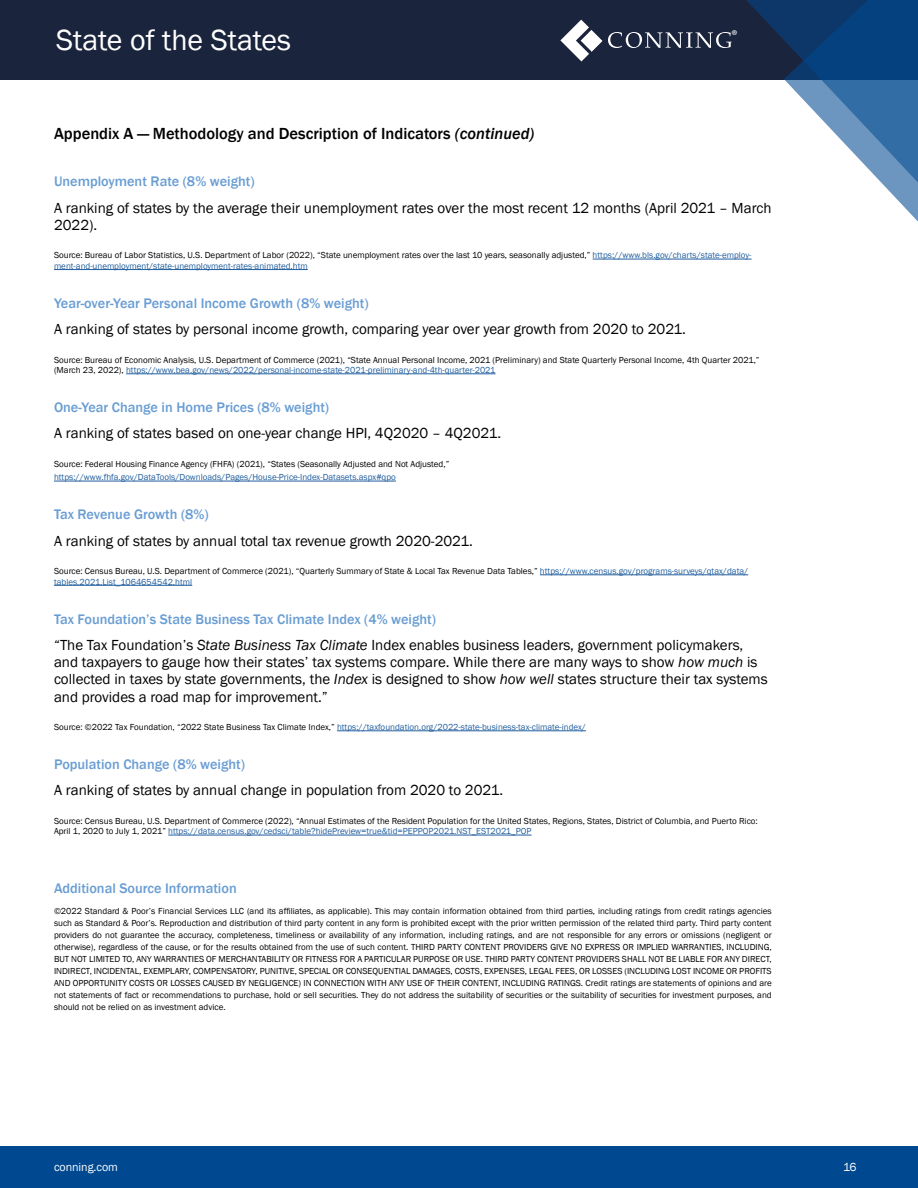
<style>
.page{position:relative;width:918px;height:1188px;background:#fff}
.page>*{position:absolute;margin:0;border:0;box-sizing:border-box;transform-origin:0 0}
.t1{font:30px "Franklin Gothic";color:#fff}
.t2{font:500 16.5px "Franklin Gothic";color:#000}
.t3{font:15px/17.2px "Franklin Gothic";color:#000}
.t4{font:14.4px "Myriad Pro";color:#fff}
.t5{font:500 14.25px "Franklin Gothic";color:#699dd3}
.t6{font:12px "Franklin Gothic";letter-spacing:-.005em;color:#fff}
.t7{font:9px/12px "Franklin Gothic";color:#000}
.t8{font:9px "Franklin Gothic";color:#215e9e}
.s1{font-style:italic}
.s2{color:#215e9e}
.s3{color:#000}
</style>
<div class="page">
<div style="left:0;top:1147px;width:918px;height:41px;background:#004990"></div>
<div style="left:0;top:0;width:918px;height:80px;background:#1b243d"></div>
<svg style="left:581px;top:0;width:203px;height:62px"></svg>
<svg style="left:784px;top:0;width:134px;height:222px"></svg>
<svg style="left:608px;top:32px;width:124px;height:16px"></svg>
<svg style="left:560px;top:20px;width:42px;height:41px"></svg>
<hr style="left:593px;top:259px;width:159px;height:1px;background:#215e9e">
<hr style="left:54px;top:269px;width:254px;height:1px;background:#215e9e">
<hr style="left:126px;top:374px;width:370px;height:1px;background:#215e9e">
<hr style="left:54px;top:481px;width:342px;height:1px;background:#215e9e">
<hr style="left:540px;top:575px;width:208px;height:1px;background:#215e9e">
<hr style="left:54px;top:585px;width:138px;height:1px;background:#215e9e">
<hr style="left:337px;top:731px;width:249px;height:1px;background:#215e9e">
<hr style="left:168px;top:835px;width:364px;height:1px;background:#215e9e">
<h1 class="t1" style="left:56px;top:22px;width:237px">State of the States</h1>
<h2 class="t2" style="left:54px;top:123px;width:482px">Appendix A — Methodology and Description of Indicators <span class="s1">(continued)</span></h2>
<h3 class="t4" style="left:732px;top:26px;width:8px">®</h3>
<h3 class="t5" style="left:54px;top:173px;width:202px">Unemployment Rate (8% weight)</h3>
<h3 class="t3" style="left:54px;top:199px;width:719px">A ranking of states by the average their unemployment rates over the most recent 12 months (April 2021 – March<br>2022).</h3>
<p class="t7" style="left:54px;top:250px;width:699px;line-height:10.5px">Source: Bureau of Labor Statistics, U.S. Department of Labor (2022), “State unemployment rates over the last 10 years, seasonally adjusted,” <span class="s2">https://www.bls.gov/charts/state-employ&shy;ment-and-unemployment/state-unemployment-rates-animated.htm</span></p>
<h3 class="t5" style="left:54px;top:294px;width:316px">Year-over-Year Personal Income Growth (8% weight)</h3>
<h3 class="t3" style="left:54px;top:321px;width:634px">A ranking of states by personal income growth, comparing year over year growth from 2020 to 2021.</h3>
<p class="t7" style="left:54px;top:355px;width:707px;line-height:10.5px">Source: Bureau of Economic Analysis, U.S. Department of Commerce (2021), “State Annual Personal Income, 2021 (Preliminary) and State Quarterly Personal Income, 4th Quarter 2021,” (March 23, 2022), <span class="s2">https://www.bea.gov/news/2022/personal-income-state-2021-preliminary-and-4th-quarter-2021</span></p>
<h3 class="t5" style="left:54px;top:399px;width:277px">One-Year Change in Home Prices (8% weight)</h3>
<h3 class="t3" style="left:54px;top:425px;width:449px">A ranking of states based on one-year change HPI, 4Q2020 – 4Q2021.</h3>
<p class="t7" style="left:54px;top:458px;width:397px">Source: Federal Housing Finance Agency (FHFA) (2021), “States (Seasonally Adjusted and Not Adjusted,”</p>
<p class="t8" style="left:54px;top:472px;width:343px">https://www.fhfa.gov/DataTools/Downloads/Pages/House-Price-Index-Datasets.aspx#qpo</p>
<h3 class="t5" style="left:54px;top:506px;width:156px">Tax Revenue Growth (8%)</h3>
<h3 class="t3" style="left:54px;top:532px;width:421px">A ranking of states by annual total tax revenue growth 2020-2021.</h3>
<p class="t7" style="left:54px;top:566px;width:696px;line-height:10.5px">Source: Census Bureau, U.S. Department of Commerce (2021), “Quarterly Summary of State &amp; Local Tax Revenue Data Tables,” <span class="s2">https://www.census.gov/programs-surveys/qtax/data/ tables.2021.List_1064654542.html</span></p>
<h3 class="t5" style="left:54px;top:610px;width:383px">Tax Foundation’s State Business Tax Climate Index (4% weight)</h3>
<p class="t3" style="left:54px;top:637px;width:715px">“The Tax Foundation’s <span class="s1">State Business Tax Climate</span> Index enables business leaders, government policymakers, and taxpayers to gauge how their states’ tax systems compare. While there are many ways to show <span class="s1">how much</span> is collected in taxes by state governments, the <span class="s1">Index</span> is designed to show <span class="s1">how well</span> states structure their tax systems and provides a road map for improvement.”</p>
<p class="t8" style="left:54px;top:722px;width:533px"><span class="s3">Source: ©2022 Tax Foundation, “2022 State Business Tax Climate Index,”</span> https://taxfoundation.org/2022-state-business-tax-climate-index/</p>
<h3 class="t5" style="left:54px;top:756px;width:192px">Population Change (8% weight)</h3>
<h3 class="t3" style="left:54px;top:782px;width:451px">A ranking of states by annual change in population from 2020 to 2021.</h3>
<p class="t7" style="left:54px;top:816px;width:705px;line-height:10.5px">Source: Census Bureau, U.S. Department of Commerce (2022), “Annual Estimates of the Resident Population for the United States, Regions, States, District of Columbia, and Puerto Rico:<br>April 1, 2020 to July 1, 2021” <span class="s2">https://data.census.gov/cedsci/table?hidePreview=true&amp;tid=PEPPOP2021.NST_EST2021_POP</span></p>
<h3 class="t5" style="left:54px;top:879px;width:184px">Additional Source Information</h3>
<p class="t7" style="left:54px;top:905px;width:719px;text-align:justify">©2022 Standard &amp; Poor’s Financial Services LLC (and its affiliates, as applicable). This may contain information obtained from third parties, including ratings from credit ratings agencies such as Standard &amp; Poor’s. Reproduction and distribution of third party content in any form is prohibited except with the prior written permission of the related third party. Third party content providers do not guarantee the accuracy, completeness, timeliness or availability of any information, including ratings, and are not responsible for any errors or omissions (negligent or otherwise), regardless of the cause, or for the results obtained from the use of such content. THIRD PARTY CONTENT PROVIDERS GIVE NO EXPRESS OR IMPLIED WARRANTIES, INCLUDING, BUT NOT LIMITED TO, ANY WARRANTIES OF MERCHANTABILITY OR FITNESS FOR A PARTICULAR PURPOSE OR USE. THIRD PARTY CONTENT PROVIDERS SHALL NOT BE LIABLE FOR ANY DIRECT, INDIRECT, INCIDENTAL, EXEMPLARY, COMPENSATORY, PUNITIVE, SPECIAL OR CONSEQUENTIAL DAMAGES, COSTS, EXPENSES, LEGAL FEES, OR LOSSES (INCLUDING LOST INCOME OR PROFITS AND OPPORTUNITY COSTS OR LOSSES CAUSED BY NEGLIGENCE) IN CONNECTION WITH ANY USE OF THEIR CONTENT, INCLUDING RATINGS. Credit ratings are statements of opinions and are not statements of fact or recommendations to purchase, hold or sell securities. They do not address the suitability of securities or the suitability of securities for investment purposes, and should not be relied on as investment advice.</p>
<h3 class="t6" style="left:54px;top:1159px;width:65px">conning.com</h3>
<h3 class="t6" style="left:843px;top:1159px;width:15px">16</h3>
</div>
